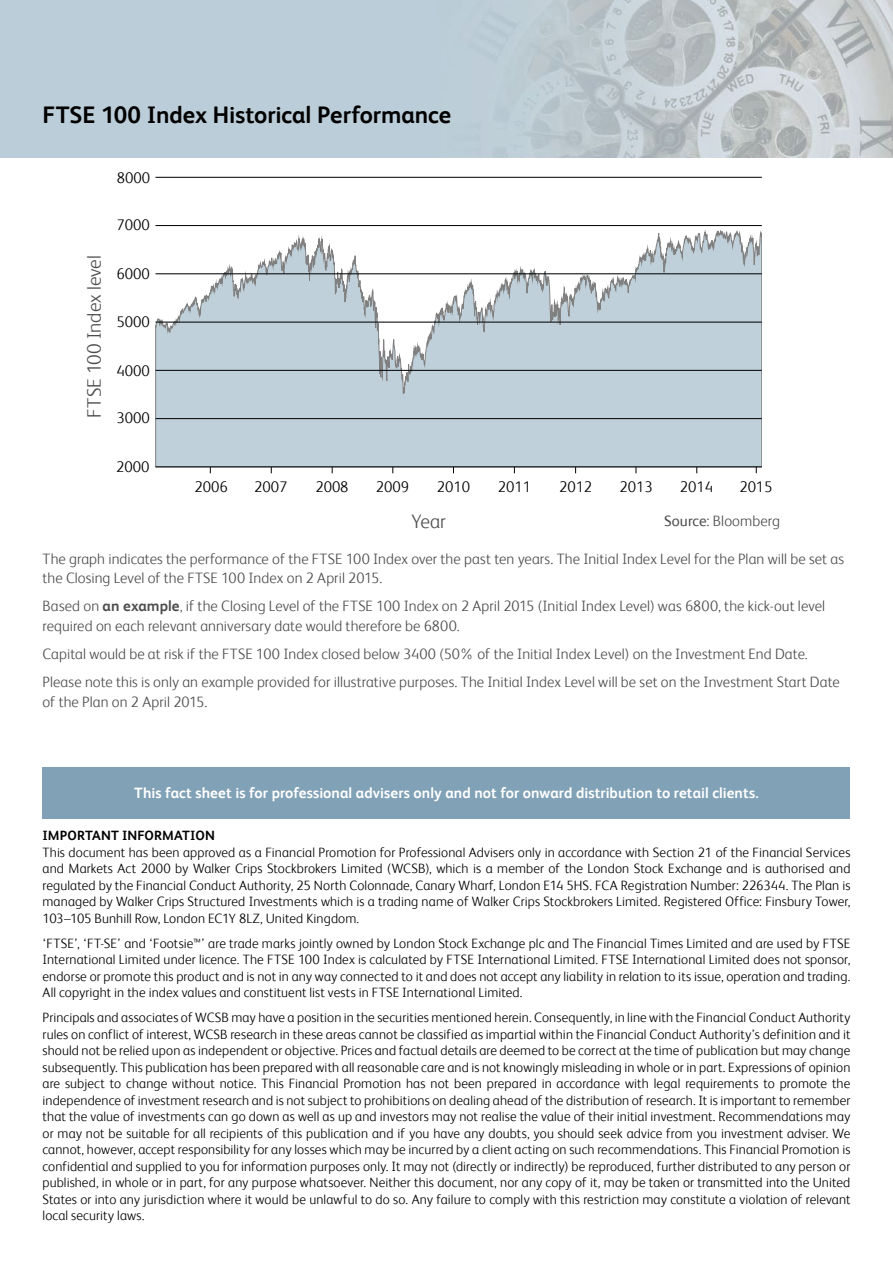
<style>
.page{position:relative;width:893px;height:1263px;background:#fff}
.page>*{position:absolute;margin:0;border:0;box-sizing:border-box;transform-origin:0 0}
.t1{font:700 24px "FS Albert";letter-spacing:-.005em;color:#000}
.t2{font:300 19.5px "FS Albert";letter-spacing:-.005em;color:#4d4d4f}
.t3{font:300 15.3px "FS Albert";color:#000}
.t4{font:300 15px/19.5px "FS Albert";letter-spacing:.005em;color:#4d4d4f}
.t5{font:700 15px "FS Albert";letter-spacing:.005em;color:#fff}
.t6{font:300 13.5px/16.5px "FS Albert";letter-spacing:.01em;color:#000;text-align:justify}
.t7{font:700 13.5px "FS Albert";letter-spacing:.01em;color:#000}
.s1{font-weight:400}
.s2{font-weight:700}
</style>
<div class="page">
<img style="left:0;top:0;width:893px;height:157px">
<div style="left:43px;top:767px;width:807px;height:52px;background:#80a1b6"></div>
<svg style="left:155px;top:230px;width:607px;height:237px"></svg>
<hr style="left:156px;top:467px;width:606px;height:1px;background:#000">
<hr style="left:156px;top:418px;width:606px;height:1px;background:#000">
<hr style="left:156px;top:370px;width:606px;height:1px;background:#000">
<hr style="left:156px;top:322px;width:606px;height:1px;background:#000">
<hr style="left:156px;top:274px;width:606px;height:1px;background:#000">
<hr style="left:156px;top:225px;width:606px;height:1px;background:#000">
<hr style="left:156px;top:177px;width:606px;height:1px;background:#000">
<h1 class="t1" style="left:43px;top:101px;width:410px">FTSE 100 Index Historical Performance</h1>
<p class="t3" style="left:117px;top:169px;width:35px">8000</p>
<h2 class="t2" style="left:83px;top:418px;width:164px;rotate:-90deg">FTSE 100 Index level</h2>
<p class="t3" style="left:117px;top:216px;width:35px">7000</p>
<p class="t3" style="left:116px;top:265px;width:35px">6000</p>
<p class="t3" style="left:116px;top:313px;width:35px">5000</p>
<p class="t3" style="left:117px;top:361px;width:35px">4000</p>
<p class="t3" style="left:116px;top:409px;width:35px">3000</p>
<p class="t3" style="left:116px;top:458px;width:35px">2000</p>
<p class="t3" style="left:195px;top:478px;width:35px">2006</p>
<p class="t3" style="left:254px;top:478px;width:35px">2007</p>
<p class="t3" style="left:315px;top:478px;width:35px">2008</p>
<p class="t3" style="left:376px;top:478px;width:35px">2009</p>
<p class="t3" style="left:437px;top:478px;width:35px">2010</p>
<p class="t3" style="left:498px;top:478px;width:35px">2011</p>
<p class="t3" style="left:559px;top:478px;width:35px">2012</p>
<p class="t3" style="left:619px;top:478px;width:35px">2013</p>
<p class="t3" style="left:680px;top:478px;width:35px">2014</p>
<p class="t3" style="left:739px;top:478px;width:35px">2015</p>
<h2 class="t2" style="left:412px;top:510px;width:36px">Year</h2>
<p class="t4" style="left:664px;top:511px;width:117px"><span class="s1">Source</span>: Bloomberg</p>
<p class="t4" style="left:43px;top:549px;width:803px">The graph indicates the performance of the FTSE 100 Index over the past ten years. The Initial Index Level for the Plan will be set as the Closing Level of the FTSE 100 Index on 2 April 2015.</p>
<p class="t4" style="left:43px;top:596px;width:784px">Based on <span class="s2">an example</span>, if the Closing Level of the FTSE 100 Index on 2 April 2015 (Initial Index Level) was 6800, the kick-out level required on each relevant anniversary date would therefore be 6800.</p>
<p class="t4" style="left:43px;top:640px;width:799px;line-height:28px">Capital would be at risk if the FTSE 100 Index closed below 3400 (50% of the Initial Index Level) on the Investment End Date.<br>Please note this is only an example provided for illustrative purposes. The Initial Index Level will be set on the Investment Start Date</p>
<p class="t4" style="left:43px;top:691px;width:166px">of the Plan on 2 April 2015.</p>
<p class="t5" style="left:134px;top:785px;width:626px">This fact sheet is for professional advisers only and not for onward distribution to retail clients.</p>
<p class="t7" style="left:43px;top:828px;width:174px">IMPORTANT INFORMATION</p>
<p class="t6" style="left:43px;top:844px;width:809px">This document has been approved as a Financial Promotion for Professional Advisers only in accordance with Section 21 of the Financial Services and Markets Act 2000 by Walker Crips Stockbrokers Limited (WCSB), which is a member of the London Stock Exchange and is authorised and regulated by the Financial Conduct Authority, 25 North Colonnade, Canary Wharf, London E14 5HS. FCA Registration Number: 226344. The Plan is managed by Walker Crips Structured Investments which is a trading name of Walker Crips Stockbrokers Limited. Registered Office: Finsbury Tower, 103–105 Bunhill Row, London EC1Y 8LZ, United Kingdom.</p>
<p class="t6" style="left:43px;top:935px;width:809px">‘FTSE’, ‘FT-SE’ and ‘Footsie™’ are trade marks jointly owned by London Stock Exchange plc and The Financial Times Limited and are used by FTSE International Limited under licence. The FTSE 100 Index is calculated by FTSE International Limited. FTSE International Limited does not sponsor, endorse or promote this product and is not in any way connected to it and does not accept any liability in relation to its issue, operation and trading.<br>All copyright in the index values and constituent list vests in FTSE International Limited.</p>
<p class="t6" style="left:43px;top:1009px;width:809px">Principals and associates of WCSB may have a position in the securities mentioned herein. Consequently, in line with the Financial Conduct Authority rules on conflict of interest, WCSB research in these areas cannot be classified as impartial within the Financial Conduct Authority’s definition and it should not be relied upon as independent or objective. Prices and factual details are deemed to be correct at the time of publication but may change subsequently. This publication has been prepared with all reasonable care and is not knowingly misleading in whole or in part. Expressions of opinion are subject to change without notice. This Financial Promotion has not been prepared in accordance with legal requirements to promote the independence of investment research and is not subject to prohibitions on dealing ahead of the distribution of research. It is important to remember that the value of investments can go down as well as up and investors may not realise the value of their initial investment. Recommendations may or may not be suitable for all recipients of this publication and if you have any doubts, you should seek advice from you investment adviser. We cannot, however, accept responsibility for any losses which may be incurred by a client acting on such recommendations. This Financial Promotion is confidential and supplied to you for information purposes only. It may not (directly or indirectly) be reproduced, further distributed to any person or published, in whole or in part, for any purpose whatsoever. Neither this document, nor any copy of it, may be taken or transmitted into the United States or into any jurisdiction where it would be unlawful to do so. Any failure to comply with this restriction may constitute a violation of relevant local security laws.</p>
</div>
